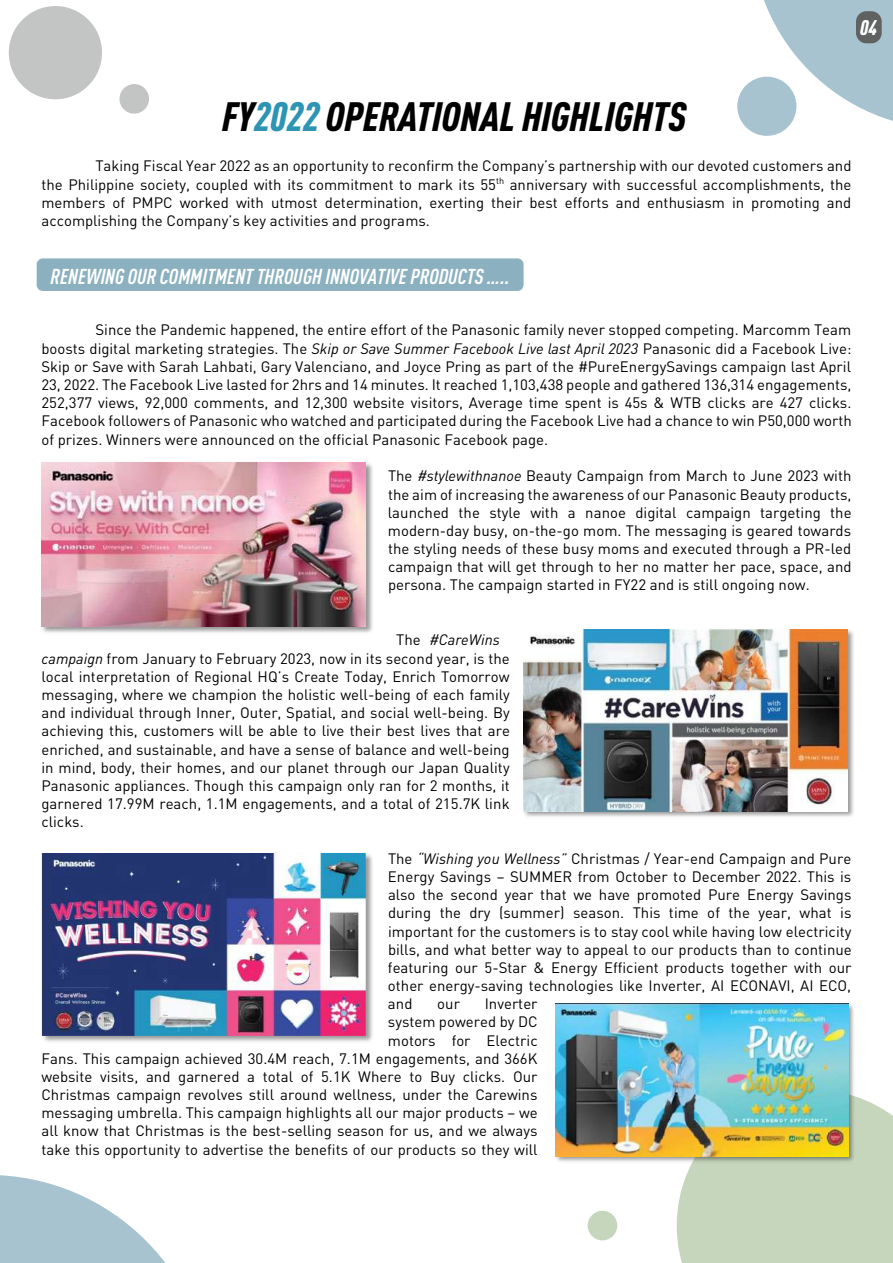
<style>
.page{position:relative;width:893px;height:1263px;background:#fff}
.page>*{position:absolute;margin:0;border:0;box-sizing:border-box;transform-origin:0 0}
.t1{font:italic 900 condensed 40.35px "DIN Pro";color:#000}
.t2{font:italic 700 condensed 21.3px "DIN Pro";color:#fff}
.t3{font:italic 900 condensed 20.85px "DIN Pro";color:#fff}
.t4{font:15px/18.1px "DIN Pro";color:#000;text-align:justify}
.s1{color:#2d94b4}
.s2{font-style:italic}
</style>
<div class="page">
<div style="left:677px;top:1097px;width:216px;height:166px;background:#c6d6bd"></div>
<svg style="left:752px;top:0;width:141px;height:129px"></svg>
<svg style="left:0;top:1175px;width:165px;height:88px"></svg>
<div style="left:9px;top:6px;width:93px;height:93px;background:#c3c4c4;border-radius:50%"></div>
<div style="left:737px;top:77px;width:59px;height:59px;background:#a7c3cf;border-radius:50%"></div>
<div style="left:119px;top:84px;width:30px;height:30px;background:#c3c4c4;border-radius:50%"></div>
<div style="left:588px;top:1211px;width:29px;height:29px;background:#c6d6bd;border-radius:50%"></div>
<div style="left:37px;top:258px;width:487px;height:33px;background:#8bb0bf;border-radius:6px"></div>
<img style="left:523px;top:629px;width:331px;height:188px">
<img style="left:523px;top:630px;width:324px;height:181px">
<img style="left:41px;top:853px;width:332px;height:189px">
<img style="left:41px;top:854px;width:324px;height:181px">
<img style="left:41px;top:462px;width:332px;height:171px">
<img style="left:41px;top:463px;width:324px;height:164px">
<img style="left:555px;top:1003px;width:303px;height:162px">
<img style="left:556px;top:1003px;width:292px;height:153px">
<div style="left:856px;top:11px;width:26px;height:32px;background:#606161;border-radius:10px"></div>
<h3 class="t3" style="left:860px;top:12px;width:18px">04</h3>
<h1 class="t1" style="left:222px;top:85px;width:466px">FY<span class="s1">2022</span> OPERATIONAL HIGHLIGHTS</h1>
<p class="t4" style="left:41px;top:155px;width:812px;text-indent:54px">Taking Fiscal Year 2022 as an opportunity to reconfirm the Company’s partnership with our devoted customers and the Philippine society, coupled with its commitment to mark its 55<sup>th</sup> anniversary with successful accomplishments, the members of PMPC worked with utmost determination, exerting their best efforts and enthusiasm in promoting and accomplishing the Company’s key activities and programs.</p>
<h2 class="t2" style="left:50px;top:260px;width:461px">RENEWING OUR COMMITMENT THROUGH INNOVATIVE PRODUCTS …..</h2>
<p class="t4" style="left:41px;top:319px;width:812px;text-indent:54px">Since the Pandemic happened, the entire effort of the Panasonic family never stopped competing. Marcomm Team boosts digital marketing strategies. The <span class="s2">Skip or Save Summer Facebook Live last April 2023</span> Panasonic did a Facebook Live:<br>Skip or Save with Sarah Lahbati, Gary Valenciano, and Joyce Pring as part of the #PureEnergySavings campaign last April 23, 2022. The Facebook Live lasted for 2hrs and 14 minutes. It reached 1,103,438 people and gathered 136,314 engagements, 252,377 views, 92,000 comments, and 12,300 website visitors, Average time spent is 45s &amp; WTB clicks are 427 clicks.<br>Facebook followers of Panasonic who watched and participated during the Facebook Live had a chance to win P50,000 worth of prizes. Winners were announced on the official Panasonic Facebook page.</p>
<p class="t4" style="left:388px;top:465px;width:465px">The <span class="s2">#stylewithnanoe</span> Beauty Campaign from March to June 2023 with the aim of increasing the awareness of our Panasonic Beauty products, launched the style with a nanoe digital campaign targeting the modern-day busy, on-the-go mom. The messaging is geared towards the styling needs of these busy moms and executed through a PR-led campaign that will get through to her no matter her pace, space, and persona. The campaign started in FY22 and is still ongoing now.</p>
<p class="t4" style="left:41px;top:629px;width:470px;text-align:left;text-indent:355px">The <span class="s2">#CareWins campaign</span> from January to February 2023, now in its second year, is the local interpretation of Regional HQ’s Create Today, Enrich Tomorrow messaging, where we champion the holistic well-being of each family and individual through Inner, Outer, Spatial, and social well-being. By achieving this, customers will be able to live their best lives that are enriched, and sustainable, and have a sense of balance and well-being in mind, body, their homes, and our planet through our Japan Quality Panasonic appliances. Though this campaign only ran for 2 months, it garnered 17.99M reach, 1.1M engagements, and a total of 215.7K link clicks.</p>
<p class="t4" style="left:388px;top:848px;width:465px">The <span class="s2">“Wishing you Wellness”</span> Christmas / Year-end Campaign and Pure Energy Savings – SUMMER from October to December 2022. This is also the second year that we have promoted Pure Energy Savings during the dry (summer) season. This time of the year, what is important for the customers is to stay cool while having low electricity bills, and what better way to appeal to our products than to continue featuring our 5-Star &amp; Energy Efficient products together with our other energy-saving technologies like Inverter, AI ECONAVI, AI ECO, and</p>
<p class="t4" style="left:41px;top:993px;width:498px;text-align:right">Inverter<br>system powered by DC<br>motors for Electric<br>Fans. This campaign achieved 30.4M reach, 7.1M engagements, and 366K website visits, and garnered a total of 5.1K Where to Buy clicks. Our Christmas campaign revolves still around wellness, under the Carewins messaging umbrella. This campaign highlights all our major products – we all know that Christmas is the best-selling season for us, and we always take this opportunity to advertise the benefits of our products so they will</p>
<p class="t4" style="left:437px;top:993px;width:24px">our</p>
</div>
